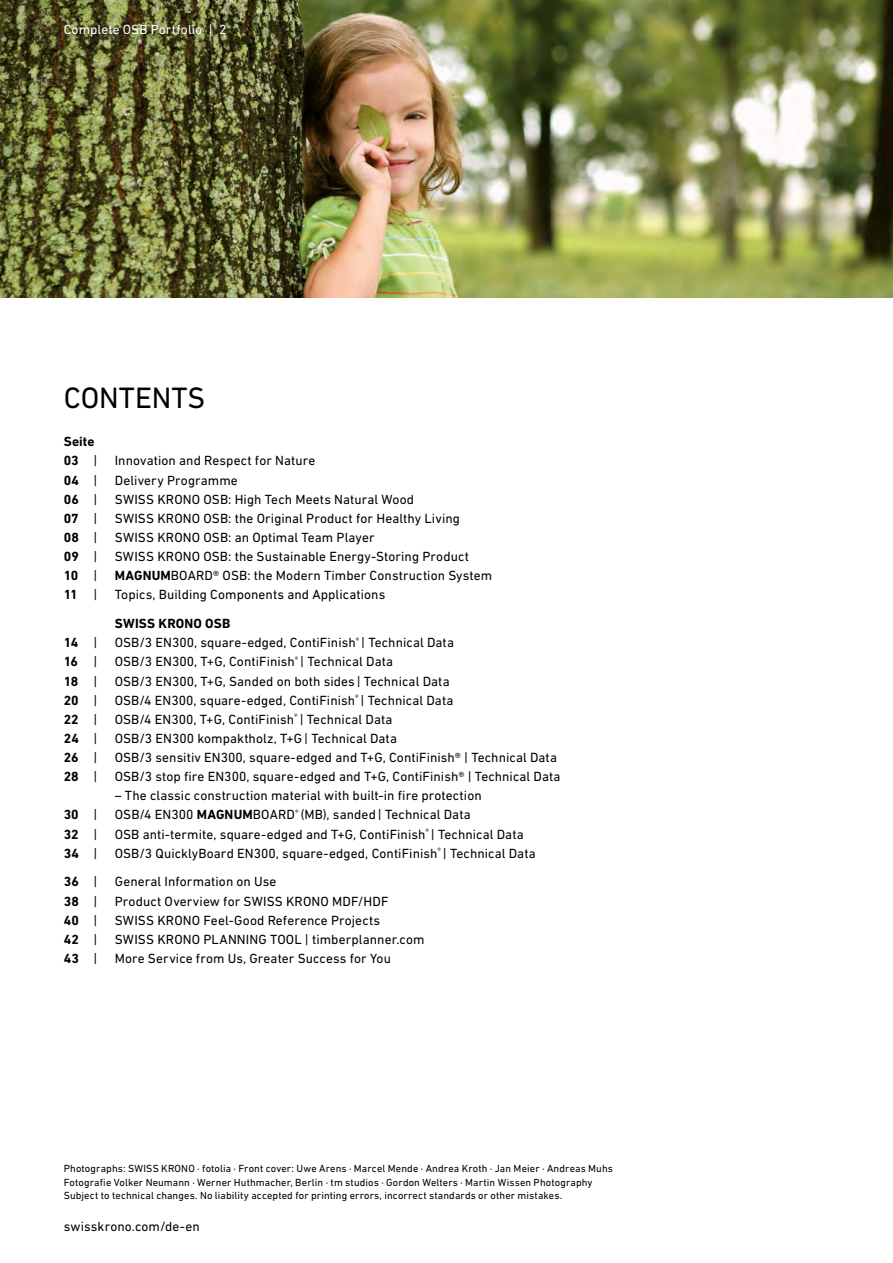
<style>
.page{position:relative;width:893px;height:1263px;background:#fff}
.page>*{position:absolute;margin:0;border:0;box-sizing:border-box;transform-origin:0 0}
.t1{font:30px "DIN Next LT Pro";color:#000}
.t2{font:13.5px "DIN Next LT Pro";letter-spacing:.005em;color:#000}
.t3{font:700 13.5px/19.2px "DIN Next LT Pro";letter-spacing:.005em;color:#000}
.t4{font:13.5px "DIN Next LT Pro";letter-spacing:.005em;color:#fff}
.t5{font:10.5px/13.5px "DIN Next LT Pro";letter-spacing:.01em;color:#000}
.s1{font-weight:400}
.s2{font-weight:700}
</style>
<div class="page">
<img style="left:0;top:0;width:893px;height:298px">
<p class="t4" style="left:64px;top:22px;width:164px">Complete OSB Portfolio | 2</p>
<h1 class="t1" style="left:64px;top:380px;width:143px">CONTENTS</h1>
<p class="t3" style="left:64px;top:432px;width:35px">Seite<br>03 <span class="s1">|</span></p>
<p class="t2" style="left:115px;top:453px;width:202px">Innovation and Respect for Nature</p>
<p class="t3" style="left:64px;top:470px;width:35px">04 <span class="s1">|</span></p>
<p class="t2" style="left:115px;top:472px;width:125px">Delivery Programme</p>
<p class="t3" style="left:64px;top:489px;width:35px">06 <span class="s1">|</span></p>
<p class="t2" style="left:115px;top:491px;width:301px">SWISS KRONO OSB: High Tech Meets Natural Wood</p>
<p class="t3" style="left:64px;top:509px;width:35px">07 <span class="s1">|</span></p>
<p class="t2" style="left:115px;top:510px;width:347px">SWISS KRONO OSB: the Original Product for Healthy Living</p>
<p class="t3" style="left:64px;top:528px;width:35px">08 <span class="s1">|</span></p>
<p class="t2" style="left:115px;top:530px;width:261px">SWISS KRONO OSB: an Optimal Team Player</p>
<p class="t3" style="left:64px;top:547px;width:35px">09 <span class="s1">|</span></p>
<p class="t2" style="left:115px;top:549px;width:356px">SWISS KRONO OSB: the Sustainable Energy-Storing Product</p>
<p class="t3" style="left:64px;top:566px;width:35px">10 <span class="s1">|</span></p>
<p class="t2" style="left:115px;top:568px;width:379px"><span class="s2">MAGNUM</span>BOARD® OSB: the Modern Timber Construction System</p>
<p class="t3" style="left:64px;top:585px;width:35px">11 <span class="s1">|</span></p>
<p class="t2" style="left:115px;top:587px;width:272px">Topics, Building Components and Applications</p>
<p class="t3" style="left:115px;top:614px;width:117px">SWISS KRONO OSB</p>
<p class="t3" style="left:64px;top:633px;width:35px">14 <span class="s1">|</span></p>
<p class="t2" style="left:115px;top:635px;width:341px">OSB/3 EN300, square-edged, ContiFinish<sup>®</sup> | Technical Data</p>
<p class="t3" style="left:64px;top:652px;width:35px">16 <span class="s1">|</span></p>
<p class="t2" style="left:115px;top:654px;width:280px">OSB/3 EN300, T+G, ContiFinish<sup>®</sup> | Technical Data</p>
<p class="t3" style="left:64px;top:671px;width:35px">18 <span class="s1">|</span></p>
<p class="t2" style="left:115px;top:673px;width:336px">OSB/3 EN300, T+G, Sanded on both sides | Technical Data</p>
<p class="t3" style="left:64px;top:690px;width:35px">20 <span class="s1">|</span></p>
<p class="t2" style="left:115px;top:692px;width:340px">OSB/4 EN300, square-edged, ContiFinish<sup>®</sup> | Technical Data</p>
<p class="t3" style="left:64px;top:709px;width:35px">22 <span class="s1">|</span></p>
<p class="t2" style="left:115px;top:711px;width:279px">OSB/4 EN300, T+G, ContiFinish<sup>®</sup> | Technical Data</p>
<p class="t3" style="left:64px;top:729px;width:35px">24 <span class="s1">|</span></p>
<p class="t2" style="left:115px;top:730px;width:284px">OSB/3 EN300 kompaktholz, T+G| Technical Data</p>
<p class="t3" style="left:64px;top:748px;width:35px">26 <span class="s1">|</span></p>
<p class="t2" style="left:115px;top:750px;width:444px">OSB/3 sensitiv EN300, square-edged and T+G, ContiFinish® | Technical Data</p>
<p class="t3" style="left:64px;top:767px;width:35px">28 <span class="s1">|</span></p>
<p class="t2" style="left:115px;top:769px;width:447px">OSB/3 stop fire EN300, square-edged and T+G, ContiFinish® | Technical Data</p>
<p class="t2" style="left:115px;top:788px;width:368px">– The classic construction material with built-in fire protection</p>
<p class="t3" style="left:64px;top:805px;width:35px">30 <span class="s1">|</span></p>
<p class="t2" style="left:115px;top:807px;width:357px">OSB/4 EN300 <span class="s2">MAGNUM</span>BOARD<sup>®</sup> (MB), sanded | Technical Data</p>
<p class="t3" style="left:64px;top:824px;width:35px">32 <span class="s1">|</span></p>
<p class="t2" style="left:115px;top:826px;width:410px">OSB anti-termite, square-edged and T+G, ContiFinish<sup>®</sup> | Technical Data</p>
<p class="t3" style="left:64px;top:843px;width:35px">34 <span class="s1">|</span></p>
<p class="t2" style="left:115px;top:845px;width:422px">OSB/3 QuicklyBoard EN300, square-edged, ContiFinish<sup>®</sup> | Technical Data</p>
<p class="t3" style="left:64px;top:872px;width:35px">36 <span class="s1">|</span></p>
<p class="t2" style="left:115px;top:874px;width:163px">General Information on Use</p>
<p class="t3" style="left:64px;top:891px;width:35px">38 <span class="s1">|</span></p>
<p class="t2" style="left:115px;top:893px;width:275px">Product Overview for SWISS KRONO MDF/HDF</p>
<p class="t3" style="left:64px;top:910px;width:35px">40 <span class="s1">|</span></p>
<p class="t2" style="left:115px;top:912px;width:267px">SWISS KRONO Feel-Good Reference Projects</p>
<p class="t3" style="left:64px;top:929px;width:35px">42 <span class="s1">|</span></p>
<p class="t2" style="left:115px;top:931px;width:311px">SWISS KRONO PLANNING TOOL | timberplanner.com</p>
<p class="t3" style="left:64px;top:949px;width:35px">43 <span class="s1">|</span></p>
<p class="t2" style="left:115px;top:950px;width:278px">More Service from Us, Greater Success for You</p>
<p class="t5" style="left:64px;top:1162px;width:551px">Photographs: SWISS KRONO · fotolia · Front cover: Uwe Arens · Marcel Mende · Andrea Kroth · Jan Meier · Andreas Muhs<br>Fotografie Volker Neumann · Werner Huthmacher, Berlin · tm studios · Gordon Welters · Martin Wissen Photography<br>Subject to technical changes. No liability accepted for printing errors, incorrect standards or other mistakes.</p>
<p class="t2" style="left:64px;top:1218px;width:137px">swisskrono.com/de-en</p>
</div>
